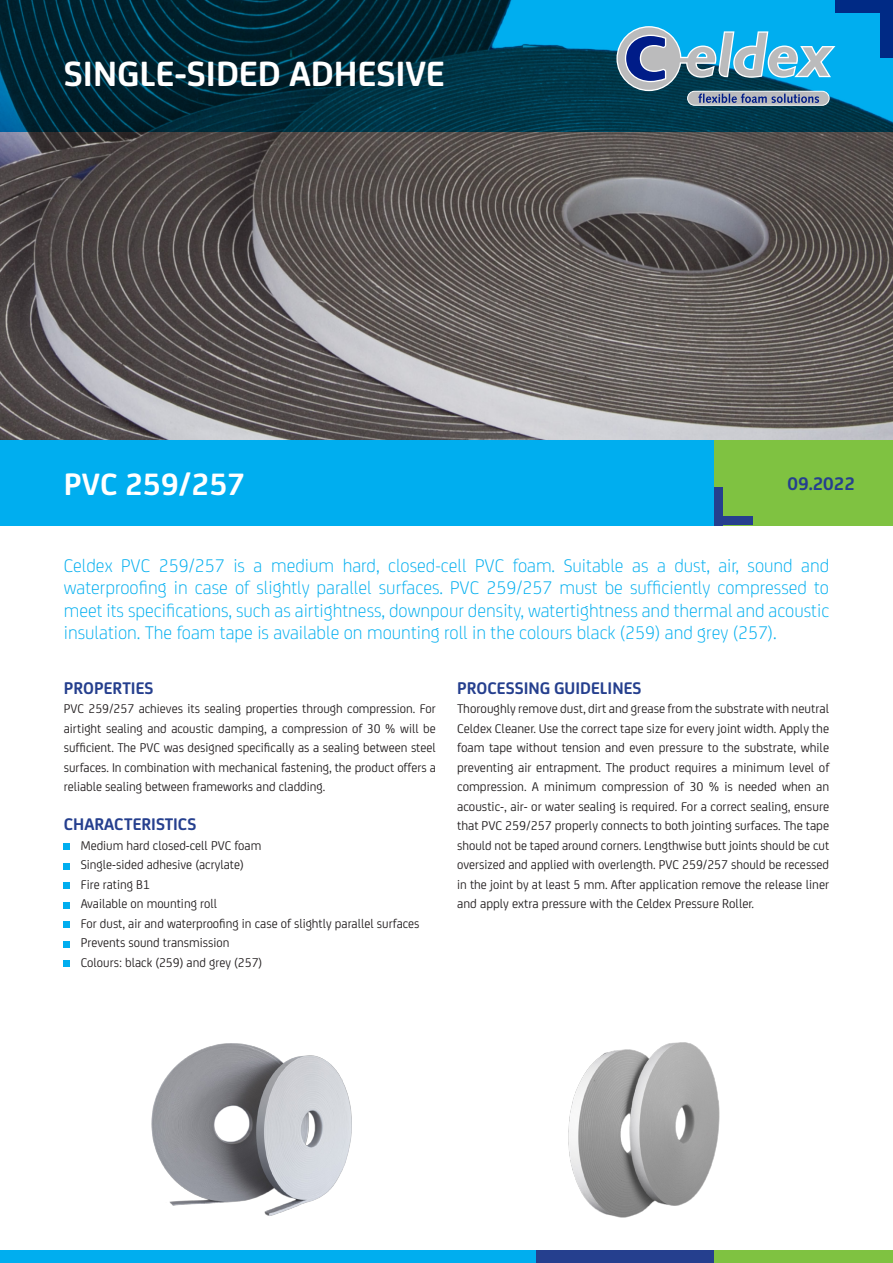
<style>
.page{position:relative;width:893px;height:1263px;background:#fff}
.page>*{position:absolute;margin:0;border:0;box-sizing:border-box;transform-origin:0 0}
._6__kop_diap{font:700 37.5px "FS Joey";color:#fff}
._6__kop_diap-2{font:700 33px "FS Joey";color:#fff}
.t1{font:300 19.5px/22.5px "FS Joey";color:#00aeef;text-align:justify}
._3_lead{font:700 19.5px "FS Joey";color:#253f8e}
._1_plat{font:700 18px "FS Joey";color:#253f8e}
.Default{font:13.5px/19.5px "FS Joey";color:#231f20;text-align:justify}
._1_plat-2{font:13.5px/19.5px "FS Joey";color:#231f20;text-align:justify}
</style>
<div class="page">
<img style="left:0;top:132px;width:893px;height:308px">
<div style="left:0;top:1250px;width:536px;height:13px;background:#00aeef"></div>
<div style="left:536px;top:1250px;width:178px;height:13px;background:#253f8e"></div>
<div style="left:714px;top:1250px;width:179px;height:13px;background:#7fc241"></div>
<div style="left:0;top:440px;width:893px;height:85px;background:#00aeef"></div>
<svg style="left:0;top:0;width:893px;height:132px;background:#00415a"></svg>
<div style="left:714px;top:440px;width:179px;height:85px;background:#7fc241"></div>
<div style="left:714px;top:517px;width:39px;height:8px;background:#253f8e"></div>
<div style="left:714px;top:487px;width:9px;height:38px;background:#253f8e"></div>
<img style="left:568px;top:1042px;width:152px;height:176px">
<img style="left:151px;top:1043px;width:201px;height:173px">
<svg style="left:616px;top:26px;width:219px;height:80px;background:#5899b8"></svg>
<div style="left:64px;top:843px;width:6px;height:7px;background:#00aeef"></div>
<svg style="left:64px;top:863px;width:6px;height:6px"></svg>
<div style="left:64px;top:882px;width:6px;height:7px;background:#00aeef"></div>
<svg style="left:64px;top:902px;width:6px;height:6px"></svg>
<div style="left:64px;top:921px;width:6px;height:7px;background:#00aeef"></div>
<svg style="left:64px;top:941px;width:6px;height:6px"></svg>
<div style="left:64px;top:960px;width:6px;height:7px;background:#00aeef"></div>
<p class="_6__kop_diap" style="left:64px;top:45px;width:383px">SINGLE-SIDED ADHESIVE</p>
<p class="_6__kop_diap-2" style="left:64px;top:459px;width:183px">PVC 259/257</p>
<p class="_3_lead" style="left:788px;top:469px;width:69px">09.2022</p>
<p class="t1" style="left:64px;top:553px;width:767px">Celdex PVC 259/257 is a medium hard, closed-cell PVC foam. Suitable as a dust, air, sound and waterproofing in case of slightly parallel surfaces. PVC 259/257 must be sufficiently compressed to meet its specifications, such as airtightness, downpour density, watertightness and thermal and acoustic insulation. The foam tape is available on mounting roll in the colours black (259) and grey (257).</p>
<p class="_1_plat" style="left:457px;top:674px;width:186px">PROCESSING GUIDELINES</p>
<p class="Default" style="left:457px;top:698px;width:374px">Thoroughly remove dust, dirt and grease from the substrate with neutral Celdex Cleaner. Use the correct tape size for every joint width. Apply the foam tape without tension and even pressure to the substrate, while preventing air entrapment. The product requires a minimum level of compression. A minimum compression of 30 % is needed when an acoustic-, air- or water sealing is required. For a correct sealing, ensure that PVC 259/257 properly connects to both jointing surfaces. The tape should not be taped around corners. Lengthwise butt joints should be cut oversized and applied with overlength. PVC 259/257 should be recessed in the joint by at least 5 mm. After application remove the release liner and apply extra pressure with the Celdex Pressure Roller.</p>
<p class="_1_plat" style="left:64px;top:674px;width:91px">PROPERTIES</p>
<p class="_1_plat-2" style="left:64px;top:698px;width:374px">PVC 259/257 achieves its sealing properties through compression. For airtight sealing and acoustic damping, a compression of 30 % will be sufficient. The PVC was designed specifically as a sealing between steel surfaces. In combination with mechanical fastening, the product offers a reliable sealing between frameworks and cladding.</p>
<p class="_1_plat" style="left:64px;top:811px;width:134px">CHARACTERISTICS</p>
<p class="_1_plat-2" style="left:81px;top:835px;width:182px">Medium hard closed-cell PVC foam</p>
<p class="_1_plat-2" style="left:81px;top:854px;width:164px">Single-sided adhesive (acrylate)</p>
<p class="_1_plat-2" style="left:81px;top:874px;width:71px">Fire rating B1</p>
<p class="_1_plat-2" style="left:81px;top:893px;width:138px">Available on mounting roll</p>
<p class="_1_plat-2" style="left:81px;top:913px;width:340px">For dust, air and waterproofing in case of slightly parallel surfaces</p>
<p class="_1_plat-2" style="left:81px;top:932px;width:150px">Prevents sound transmission</p>
<p class="_1_plat-2" style="left:81px;top:952px;width:183px">Colours: black (259) and grey (257)</p>
</div>
